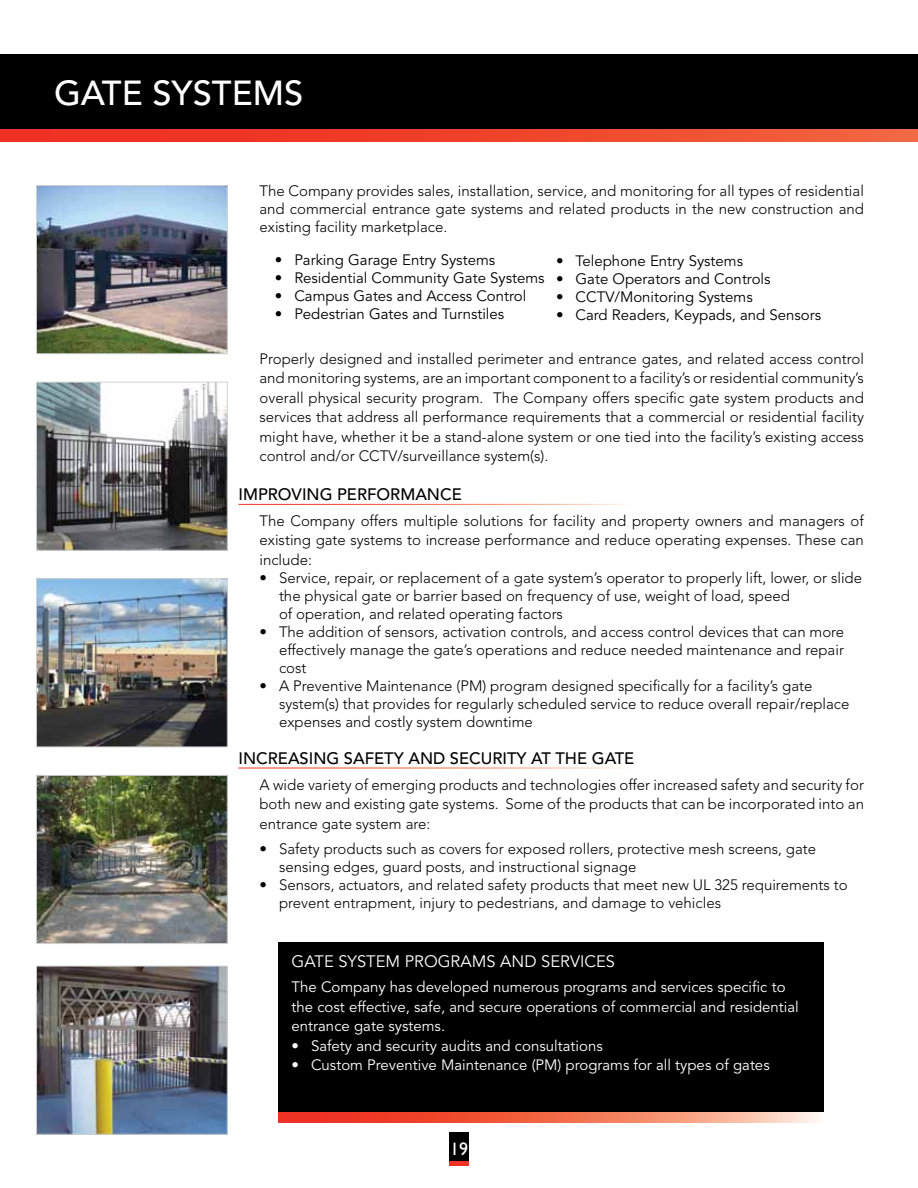
<style>
.page{position:relative;width:918px;height:1188px;background:#fff}
.page>*{position:absolute;margin:0;border:0;box-sizing:border-box;transform-origin:0 0}
.t1{font:500 34.5px "Avenir LT Std";color:#fff}
.t2{font:18px "Gill Sans";color:#fff}
.t3{font:500 16.5px "Avenir LT Std";color:#000}
.t4{font:16.5px "Avenir LT Std";color:#fff}
.t5{font:300 15px/18px "Avenir LT Std";color:#000;text-align:justify}
.t6{font:15px/19.5px "Avenir LT Std";color:#fff}
.t7{font:15px "Avenir LT Std";color:#000}
</style>
<div class="page">
<div style="left:0;top:54px;width:918px;height:76px;background:#000"></div>
<svg style="left:0;top:130px;width:918px;height:12px;background:#ef442d"></svg>
<div style="left:449px;top:1133px;width:20px;height:28px;background:#000"></div>
<div style="left:449px;top:1161px;width:20px;height:5px;background:#ee3124"></div>
<img style="left:38px;top:187px;width:188px;height:165px">
<div style="left:36px;top:185px;width:192px;height:169px;border:1px solid #d1d3d4"></div>
<img style="left:38px;top:384px;width:188px;height:165px">
<div style="left:36px;top:382px;width:192px;height:169px;border:1px solid #d1d3d4"></div>
<img style="left:38px;top:968px;width:188px;height:165px">
<div style="left:36px;top:966px;width:192px;height:169px;border:1px solid #d1d3d4"></div>
<img style="left:38px;top:777px;width:188px;height:165px">
<div style="left:36px;top:775px;width:192px;height:169px;border:1px solid #d1d3d4"></div>
<img style="left:38px;top:580px;width:188px;height:165px">
<div style="left:36px;top:578px;width:192px;height:169px;border:1px solid #d1d3d4"></div>
<div style="left:279px;top:942px;width:545px;height:170px;background:#000"></div>
<svg style="left:279px;top:1112px;width:539px;height:10px;background:#f3745b"></svg>
<h1 class="t1" style="left:54px;top:78px;width:251px">GATE SYSTEMS</h1>
<p class="t5" style="left:260px;top:183px;width:606px">The Company provides sales, installation, service, and monitoring for all types of residential and commercial entrance gate systems and related products in the new construction and existing facility marketplace.</p>
<p class="t7" style="left:275px;top:251px;width:222px">• Parking Garage Entry Systems</p>
<p class="t7" style="left:275px;top:269px;width:271px">• Residential Community Gate Systems</p>
<p class="t7" style="left:275px;top:287px;width:253px">• Campus Gates and Access Control</p>
<p class="t7" style="left:275px;top:305px;width:231px">• Pedestrian Gates and Turnstiles</p>
<p class="t7" style="left:556px;top:252px;width:189px">• Telephone Entry Systems</p>
<p class="t7" style="left:556px;top:270px;width:216px">• Gate Operators and Controls</p>
<p class="t7" style="left:556px;top:288px;width:198px">• CCTV/Monitoring Systems</p>
<p class="t7" style="left:556px;top:306px;width:267px">• Card Readers, keypads, and Sensors</p>
<p class="t5" style="left:260px;top:350px;width:606px;line-height:19.5px">Properly designed and installed perimeter and entrance gates, and related access control and monitoring systems, are an important component to a facility’s or residential community’s overall physical security program. The Company offers specific gate system products and services that address all performance requirements that a commercial or residential facility might have, whether it be a stand-alone system or one tied into the facility’s existing access control and/or CCTV/surveillance system(s).</p>
<p class="t3" style="left:238px;top:488px;width:225px">IMPROVING PERFORMANCE</p>
<p class="t5" style="left:260px;top:512px;width:606px;line-height:19.5px">The Company offers multiple solutions for facility and property owners and managers of existing gate systems to increase performance and reduce operating expenses. These can include:</p>
<p class="t5" style="left:279px;top:569px;width:585px;text-align:left;text-indent:-20px">• Service, repair, or replacement of a gate system’s operator to properly lift, lower, or slide the physical gate or barrier based on frequency of use, weight of load, speed<br>of operation, and related operating factors</p>
<p class="t5" style="left:279px;top:623px;width:567px;text-indent:-20px">• The addition of sensors, activation controls, and access control devices that can more effectively manage the gate’s operations and reduce needed maintenance and repair cost</p>
<p class="t5" style="left:279px;top:677px;width:572px;text-align:left;text-indent:-20px">• A Preventive Maintenance (PM) program designed specifically for a facility’s gate system(s) that provides for regularly scheduled service to reduce overall repair/replace expenses and costly system downtime</p>
<p class="t3" style="left:238px;top:752px;width:397px">INCREASING SAFETY AND SECuRITY AT THE GATE</p>
<p class="t5" style="left:260px;top:776px;width:606px;line-height:19.5px">A wide variety of emerging products and technologies offer increased safety and security for both new and existing gate systems. Some of the products that can be incorporated into an entrance gate system are:</p>
<p class="t5" style="left:279px;top:840px;width:539px;text-indent:-20px">• Safety products such as covers for exposed rollers, protective mesh screens, gate sensing edges, guard posts, and instructional signage</p>
<p class="t5" style="left:279px;top:876px;width:570px;text-indent:-20px">• Sensors, actuators, and related safety products that meet new UL 325 requirements to prevent entrapment, injury to pedestrians, and damage to vehicles</p>
<p class="t4" style="left:292px;top:954px;width:325px">GATE SySTEM PROGRAMS AND SERVICES</p>
<p class="t6" style="left:292px;top:979px;width:509px">The Company has developed numerous programs and services specific to the cost effective, safe, and secure operations of commercial and residential entrance gate systems.</p>
<p class="t6" style="left:292px;top:1036px;width:313px">• Safety and security audits and consultations</p>
<p class="t6" style="left:292px;top:1056px;width:480px">• Custom Preventive Maintenance (PM) programs for all types of gates</p>
<p class="t2" style="left:450px;top:1138px;width:19px">19</p>
</div>
